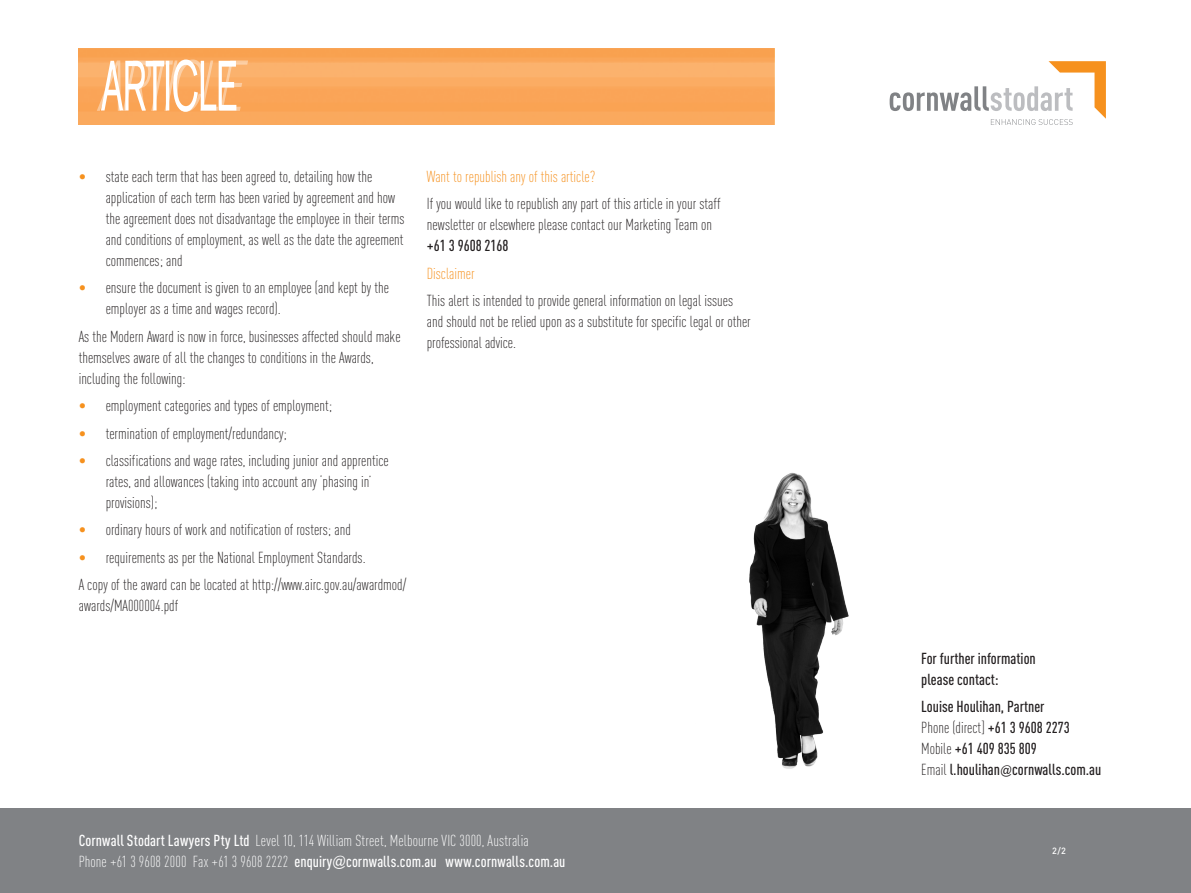
<style>
.page{position:relative;width:1191px;height:893px;background:#fff}
.page>*{position:absolute;margin:0;border:0;box-sizing:border-box;transform-origin:0 0}
._1__bullet{font:300 15.75px/21px "DIN Cond";color:#231f20}
._1__main_text{font:300 15.75px/21px "DIN Cond";color:#231f20}
.t1{font:300 15.75px/21px "DIN Cond";letter-spacing:.01em;color:#fff}
._1__main_text-2{font:500 15.75px/21px "DIN Cond";color:#231f20}
.Disclaimer_Heading{font:300 15.75px "DIN Cond";color:#f6911e}
.t2{font:500 9px "DIN";color:#fff}
.s1{color:#f6911e}
.s2{font-weight:500}
.s3{font-family:"Akzidenz Grotesk Std";font-weight:400}
.s4{font-weight:300}
.s5{font-family:"Akzidenz Grotesk Std";font-weight:400;font-size:13.5px}
</style>
<div class="page">
<div style="left:0;top:808px;width:1191px;height:85px;background:#808285"></div>
<img style="left:79px;top:49px;width:695px;height:76px">
<svg style="left:889px;top:61px;width:217px;height:64px"></svg>
<svg style="left:97px;top:60px;width:151px;height:52px"></svg>
<img style="left:749px;top:472px;width:100px;height:297px">
<p class="_1__bullet" style="left:106px;top:166px;width:300px;text-indent:-27px"><span class="s1">•</span> state each term that has been agreed to, detailing how the application of each term has been varied by agreement and how the agreement does not disadvantage the employee in their terms and conditions of employment, as well as the date the agreement commences; and</p>
<p class="_1__bullet" style="left:106px;top:277px;width:285px;text-indent:-27px"><span class="s1">•</span> ensure the document is given to an employee (and kept by the employer as a time and wages record).</p>
<p class="_1__main_text" style="left:79px;top:326px;width:323px">As the Modern Award is now in force, businesses affected should make themselves aware of all the changes to conditions in the Awards, including the following:</p>
<p class="_1__bullet" style="left:79px;top:395px;width:255px"><span class="s1">•</span> employment categories and types of employment;</p>
<p class="_1__bullet" style="left:79px;top:423px;width:210px"><span class="s1">•</span> termination of employment/redundancy;</p>
<p class="_1__bullet" style="left:106px;top:450px;width:285px;text-indent:-27px"><span class="s1">•</span> classifications and wage rates, including junior and apprentice rates, and allowances (taking into account any ‘phasing in’ provisions);</p>
<p class="_1__bullet" style="left:79px;top:519px;width:274px"><span class="s1">•</span> ordinary hours of work and notification of rosters; and</p>
<p class="_1__bullet" style="left:79px;top:547px;width:288px"><span class="s1">•</span> requirements as per the National Employment Standards.</p>
<p class="_1__main_text" style="left:79px;top:574px;width:329px">A copy of the award can be located at http://www.airc.gov.au/awardmod/ awards/MA000004.pdf</p>
<p class="Disclaimer_Heading" style="left:427px;top:168px;width:170px">Want to republish any of this article?</p>
<p class="_1__main_text" style="left:427px;top:193px;width:295px">If you would like to republish any part of this article in your staff newsletter or elsewhere please contact our Marketing Team on <span class="s2">+61 3 9608 2168</span></p>
<p class="Disclaimer_Heading" style="left:427px;top:264px;width:49px">Disclaimer</p>
<p class="_1__main_text" style="left:427px;top:290px;width:325px">This alert is intended to provide general information on legal issues and should not be relied upon as a substitute for specific legal or other professional advice.</p>
<p class="t1" style="left:79px;top:830px;width:488px"><span class="s2">Cornwall Stodart Lawyers Pty Ltd</span> Level 10, 114 William Street, Melbourne VIC 3000, Australia<br>Phone +61 3 9608 2000 Fax +61 3 9608 2222 <span class="s2">enquiry</span><span class="s3">@</span><span class="s2">cornwalls.com.au www.cornwalls.com.au</span></p>
<p class="_1__main_text-2" style="left:921px;top:647px;width:116px">For further information please contact:</p>
<p class="_1__main_text-2" style="left:921px;top:696px;width:125px">Louise Houlihan, Partner</p>
<p class="_1__main_text-2" style="left:921px;top:717px;width:150px"><span class="s4">Phone (direct]</span> +61 3 9608 2273<br><span class="s4">Mobile</span> +61 409 835 809</p>
<p class="_1__main_text-2" style="left:921px;top:759px;width:182px"><span class="s4">Email</span> l.houlihan<span class="s5">@</span>cornwalls.com.au</p>
<p class="t2" style="left:1052px;top:845px;width:15px">2/2</p>
</div>
